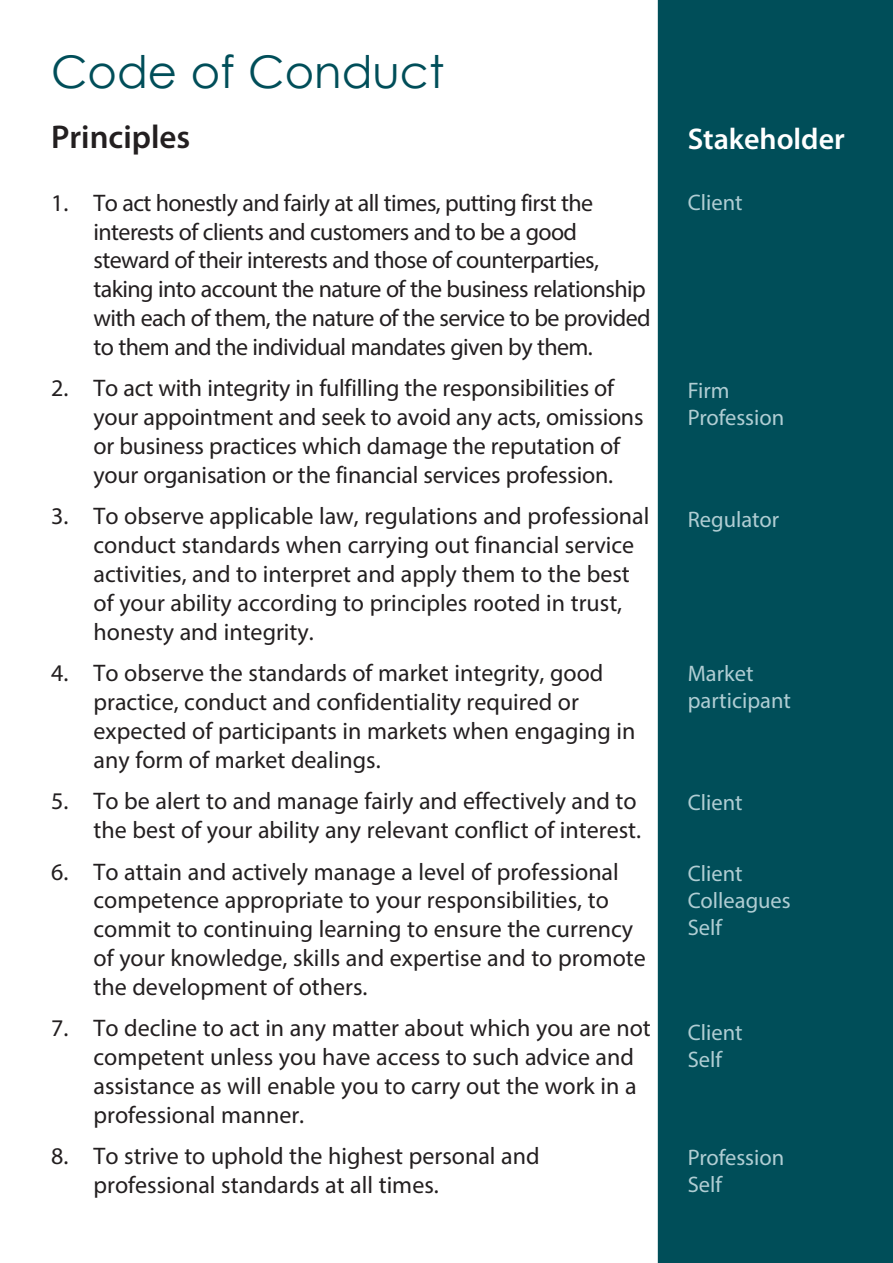
<style>
.page{position:relative;width:893px;height:1263px;background:#fff}
.page>*{position:absolute;margin:0;border:0;box-sizing:border-box;transform-origin:0 0}
.t1{font:45px "Century Gothic";color:#004e59}
.t2{font:600 33px "Myriad Pro";color:#231f20}
.t3{font:600 30px "Myriad Pro";color:#fff}
.t4{font:24px/28.8px "Myriad Pro";color:#231f20}
.t5{font:24px/28.8px "Myriad Pro";letter-spacing:-.025em;color:#231f20}
.t6{font:22.5px/27px "Myriad Pro";color:#b0cdd3}
</style>
<div class="page">
<div style="left:658px;top:0;width:235px;height:1263px;background:#004e59"></div>
<h1 class="t1" style="left:51px;top:40px;width:395px">Code of Conduct</h1>
<h2 class="t2" style="left:51px;top:116px;width:141px">Principles</h2>
<p class="t5" style="left:94px;top:188px;width:559px;text-indent:-43px">1. To act honestly and fairly at all times, putting first the interests of clients and customers and to be a good steward of their interests and those of counterparties, taking into account the nature of the business relationship with each of them, the nature of the service to be provided to them and the individual mandates given by them.</p>
<p class="t4" style="left:94px;top:374px;width:551px;text-indent:-43px">2. To act with integrity in fulfilling the responsibilities of your appointment and seek to avoid any acts, omissions or business practices which damage the reputation of your organisation or the financial services profession.</p>
<p class="t4" style="left:94px;top:502px;width:557px;text-indent:-43px">3. To observe applicable law, regulations and professional conduct standards when carrying out financial service activities, and to interpret and apply them to the best of your ability according to principles rooted in trust, honesty and integrity.</p>
<p class="t4" style="left:94px;top:658px;width:543px;text-indent:-43px">4. To observe the standards of market integrity, good practice, conduct and confidentiality required or expected of participants in markets when engaging in any form of market dealings.</p>
<p class="t4" style="left:51px;top:786px;width:592px;text-align:right">5. To be alert to and manage fairly and effectively and to the best of your ability any relevant conflict of interest.</p>
<p class="t4" style="left:94px;top:857px;width:554px;text-indent:-43px">6. To attain and actively manage a level of professional competence appropriate to your responsibilities, to commit to continuing learning to ensure the currency of your knowledge, skills and expertise and to promote the development of others.</p>
<p class="t4" style="left:94px;top:1013px;width:559px;text-indent:-43px">7. To decline to act in any matter about which you are not competent unless you have access to such advice and assistance as will enable you to carry out the work in a professional manner.</p>
<p class="t4" style="left:94px;top:1141px;width:448px;text-indent:-43px">8. To strive to uphold the highest personal and professional standards at all times.</p>
<p class="t3" style="left:688px;top:120px;width:159px">Stakeholder</p>
<p class="t6" style="left:688px;top:189px;width:56px">Client</p>
<p class="t6" style="left:688px;top:376px;width:98px">Firm<br>Profession</p>
<p class="t6" style="left:688px;top:506px;width:93px">Regulator</p>
<p class="t6" style="left:688px;top:659px;width:105px">Market participant</p>
<p class="t6" style="left:688px;top:789px;width:56px">Client</p>
<p class="t6" style="left:688px;top:860px;width:105px">Client<br>Colleagues<br>Self</p>
<p class="t6" style="left:688px;top:1018px;width:56px">Client<br>Self</p>
<p class="t6" style="left:688px;top:1143px;width:98px">Profession<br>Self</p>
</div>
